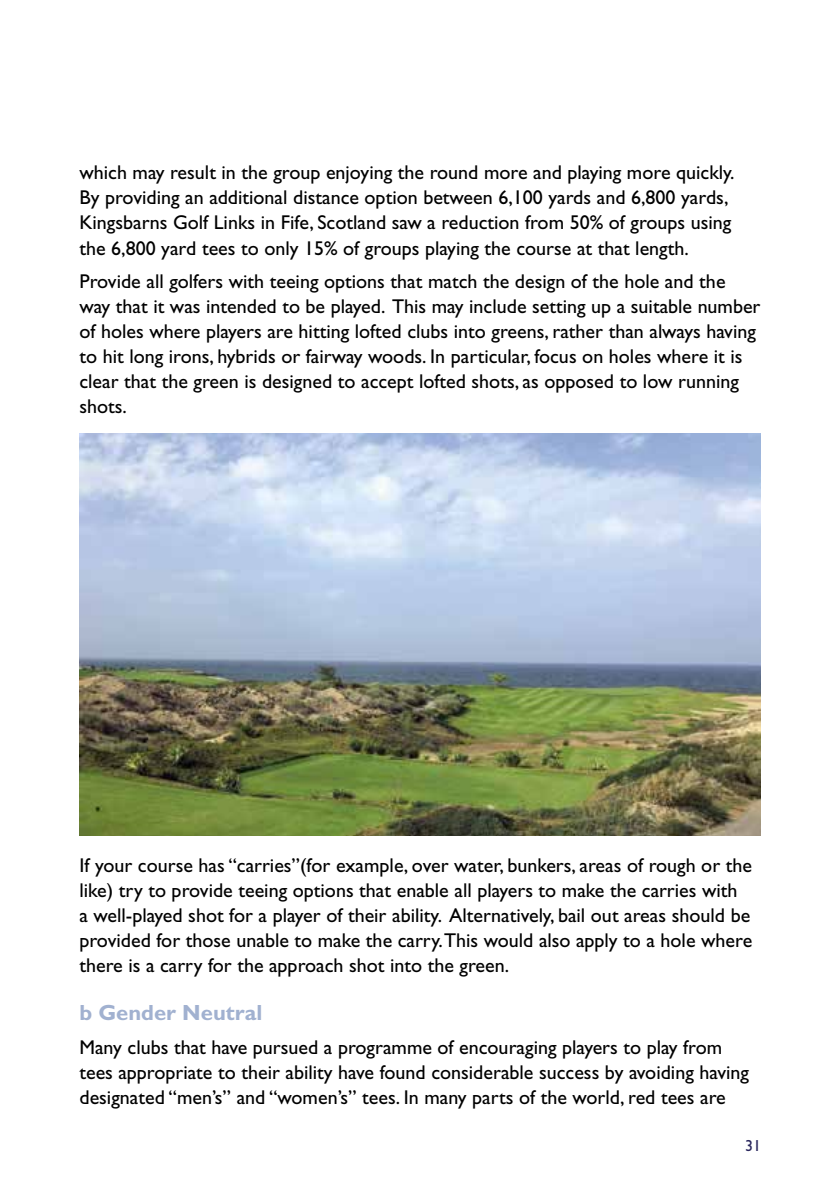
<style>
.page{position:relative;width:840px;height:1191px;background:#fff}
.page>*{position:absolute;margin:0;border:0;box-sizing:border-box;transform-origin:0 0}
.t1{font:700 22px "Gill Sans";color:#a1b1d0}
.t2{font:20px/25px "Gill Sans";color:#000}
.t3{font:16px "Gill Sans";color:#29265d}
</style>
<div class="page">
<img style="left:79px;top:434px;width:681px;height:401px">
<p class="t2" style="left:79px;top:160px;width:656px">which may result in the group enjoying the round more and playing more quickly.<br>By providing an additional distance option between 6,100 yards and 6,800 yards, Kingsbarns Golf Links in Fife, Scotland saw a reduction from 50% of groups using the 6,800 yard tees to only 15% of groups playing the course at that length.</p>
<p class="t2" style="left:79px;top:269px;width:682px">Provide all golfers with teeing options that match the design of the hole and the way that it was intended to be played. This may include setting up a suitable number of holes where players are hitting lofted clubs into greens, rather than always having to hit long irons, hybrids or fairway woods. In particular, focus on holes where it is clear that the green is designed to accept lofted shots, as opposed to low running shots.</p>
<p class="t2" style="left:79px;top:852px;width:674px">If your course has “carries”(for example, over water, bunkers, areas of rough or the like) try to provide teeing options that enable all players to make the carries with<br>a well-played shot for a player of their ability. Alternatively, bail out areas should be provided for those unable to make the carry.This would also apply to a hole where there is a carry for the approach shot into the green.</p>
<p class="t1" style="left:79px;top:1000px;width:184px">b Gender Neutral</p>
<p class="t2" style="left:79px;top:1034px;width:670px">Many clubs that have pursued a programme of encouraging players to play from tees appropriate to their ability have found considerable success by avoiding having designated “men’s” and “women’s” tees. In many parts of the world, red tees are</p>
<p class="t3" style="left:744px;top:1136px;width:17px">31</p>
</div>
